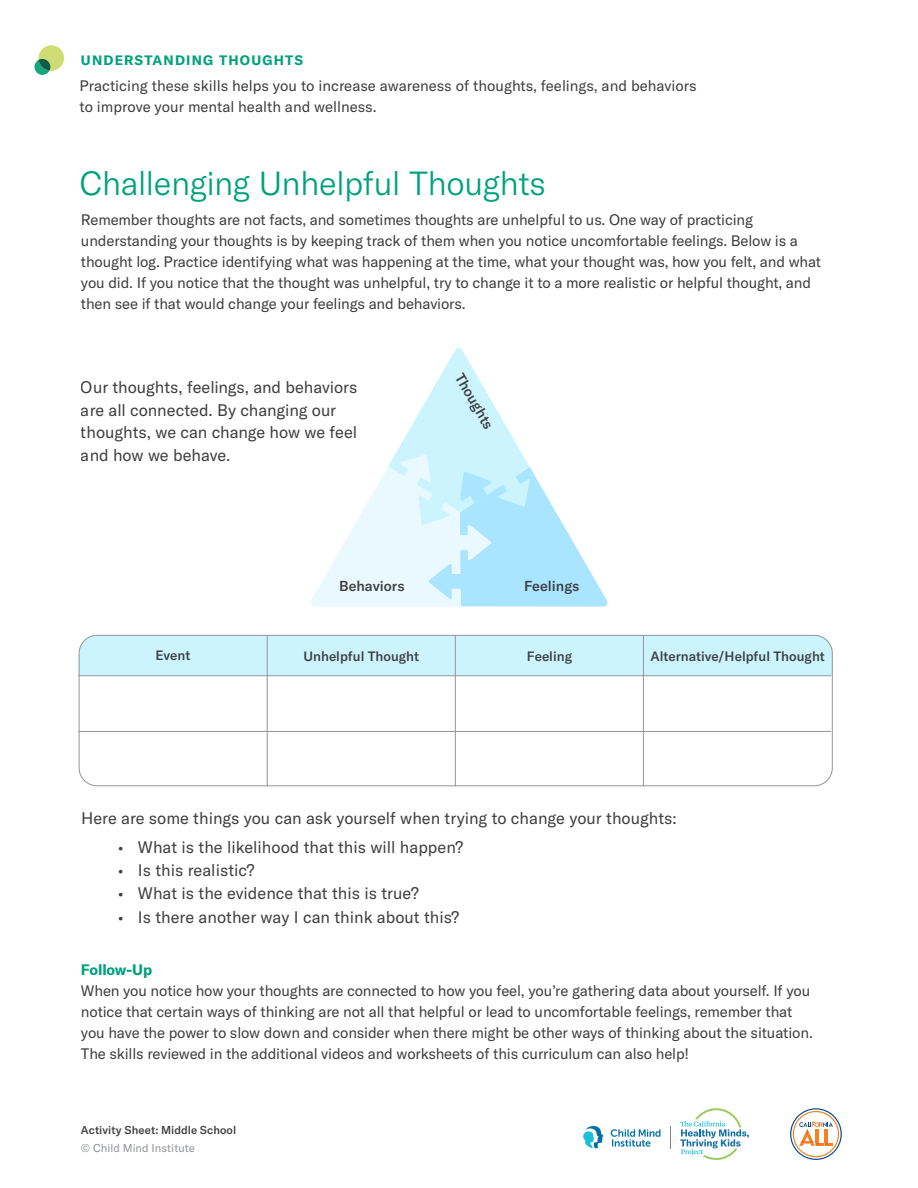
<style>
.page{position:relative;width:918px;height:1188px;background:#fff}
.page>*{position:absolute;margin:0;border:0;box-sizing:border-box;transform-origin:0 0}
.header1{font:300 33px "GT America";letter-spacing:-.015em;color:#00a17d}
.New_Body_2{font:16.5px/22.5px "GT America";color:#3e3e3f}
.New_Quote{font:16.5px "GT America";color:#3e3e3f}
.New_Intro_End{font:15px/21px "GT America";letter-spacing:-.01em;color:#3e3e3f}
.New_Body_2-2{font:15px/21px "GT America";color:#3e3e3f}
.Activity_Text_ctrd{font:500 14.25px "GT America";color:#3e3e3f}
.New_Intro_End-2{font:700 13.5px "GT America";letter-spacing:.09em;color:#00a17d}
.Body{font:500 13.35px "GT America";color:#3e3e3f}
.header1-2{font:500 11.25px "GT America";letter-spacing:.005em;color:#3e3e3f}
.t1{font:11.25px "GT America";letter-spacing:.005em;color:#919396}
.s1{font-weight:700;color:#00a17d}
</style>
<div class="page">
<svg style="left:670px;top:1126px;width:1px;height:22px"></svg>
<svg style="left:680px;top:1108px;width:69px;height:52px"></svg>
<svg style="left:611px;top:1129px;width:49px;height:18px"></svg>
<svg style="left:583px;top:1125px;width:21px;height:23px"></svg>
<svg style="left:790px;top:1108px;width:52px;height:52px"></svg>
<div style="left:79px;top:635px;width:754px;height:40px;background:#cbf4ff"></div>
<svg style="left:311px;top:348px;width:297px;height:259px"></svg>
<div style="left:79px;top:635px;width:754px;height:151px;border:1px solid #939598;border-radius:18px"></div>
<hr style="left:78px;top:675px;width:753px;height:1px;background:#939598">
<hr style="left:455px;top:635px;width:1px;height:151px;background:#939598">
<hr style="left:643px;top:635px;width:1px;height:151px;background:#939598">
<hr style="left:267px;top:635px;width:1px;height:151px;background:#939598">
<hr style="left:78px;top:731px;width:753px;height:1px;background:#939598">
<svg style="left:34px;top:59px;width:16px;height:16px"></svg>
<div style="left:39px;top:45px;width:25px;height:26px;background:#cfdc74;border-radius:50%"></div>
<svg style="left:39px;top:59px;width:11px;height:12px"></svg>
<p class="New_Intro_End-2" style="left:81px;top:51px;width:224px">UNDERSTANDING THOUGHTS</p>
<p class="New_Body_2-2" style="left:79px;top:75px;width:619px">Practicing these skills helps you to increase awareness of thoughts, feelings, and behaviors to improve your mental health and wellness.</p>
<p class="header1" style="left:79px;top:164px;width:468px">Challenging Unhelpful Thoughts</p>
<p class="New_Intro_End" style="left:81px;top:209px;width:742px">Remember thoughts are not facts, and sometimes thoughts are unhelpful to us. One way of practicing understanding your thoughts is by keeping track of them when you notice uncomfortable feelings. Below is a thought log. Practice identifying what was happening at the time, what your thought was, how you felt, and what you did. If you notice that the thought was unhelpful, try to change it to a more realistic or helpful thought, and then see if that would change your feelings and behaviors.</p>
<p class="New_Body_2" style="left:81px;top:376px;width:278px">Our thoughts, feelings, and behaviors are all connected. By changing our thoughts, we can change how we feel and how we behave.</p>
<p class="Activity_Text_ctrd" style="left:466px;top:370px;width:63px;rotate:60deg">Thoughts</p>
<p class="Activity_Text_ctrd" style="left:339px;top:577px;width:67px">Behaviors</p>
<p class="Activity_Text_ctrd" style="left:524px;top:577px;width:57px">Feelings</p>
<p class="Body" style="left:155px;top:647px;width:36px">Event</p>
<p class="Body" style="left:303px;top:648px;width:117px">Unhelpful Thought</p>
<p class="Body" style="left:527px;top:648px;width:47px">Feeling</p>
<p class="Body" style="left:650px;top:648px;width:176px">Alternative/Helpful Thought</p>
<p class="New_Body_2" style="left:81px;top:807px;width:597px">Here are some things you can ask yourself when trying to change your thoughts:</p>
<p class="New_Quote" style="left:118px;top:837px;width:347px">• What is the likelihood that this will happen?</p>
<p class="New_Quote" style="left:118px;top:861px;width:138px">• Is this realistic?</p>
<p class="New_Quote" style="left:118px;top:884px;width:303px">• What is the evidence that this is true?</p>
<p class="New_Quote" style="left:118px;top:907px;width:343px">• Is there another way I can think about this?</p>
<p class="New_Intro_End" style="left:81px;top:959px;width:733px"><span class="s1">Follow-Up<br></span>When you notice how your thoughts are connected to how you feel, you’re gathering data about yourself. If you notice that certain ways of thinking are not all that helpful or lead to uncomfortable feelings, remember that you have the power to slow down and consider when there might be other ways of thinking about the situation.<br>The skills reviewed in the additional videos and worksheets of this curriculum can also help!</p>
<p class="header1-2" style="left:81px;top:1123px;width:157px">Activity Sheet: Middle School</p>
<p class="t1" style="left:81px;top:1141px;width:115px">© Child Mind Institute</p>
</div>
